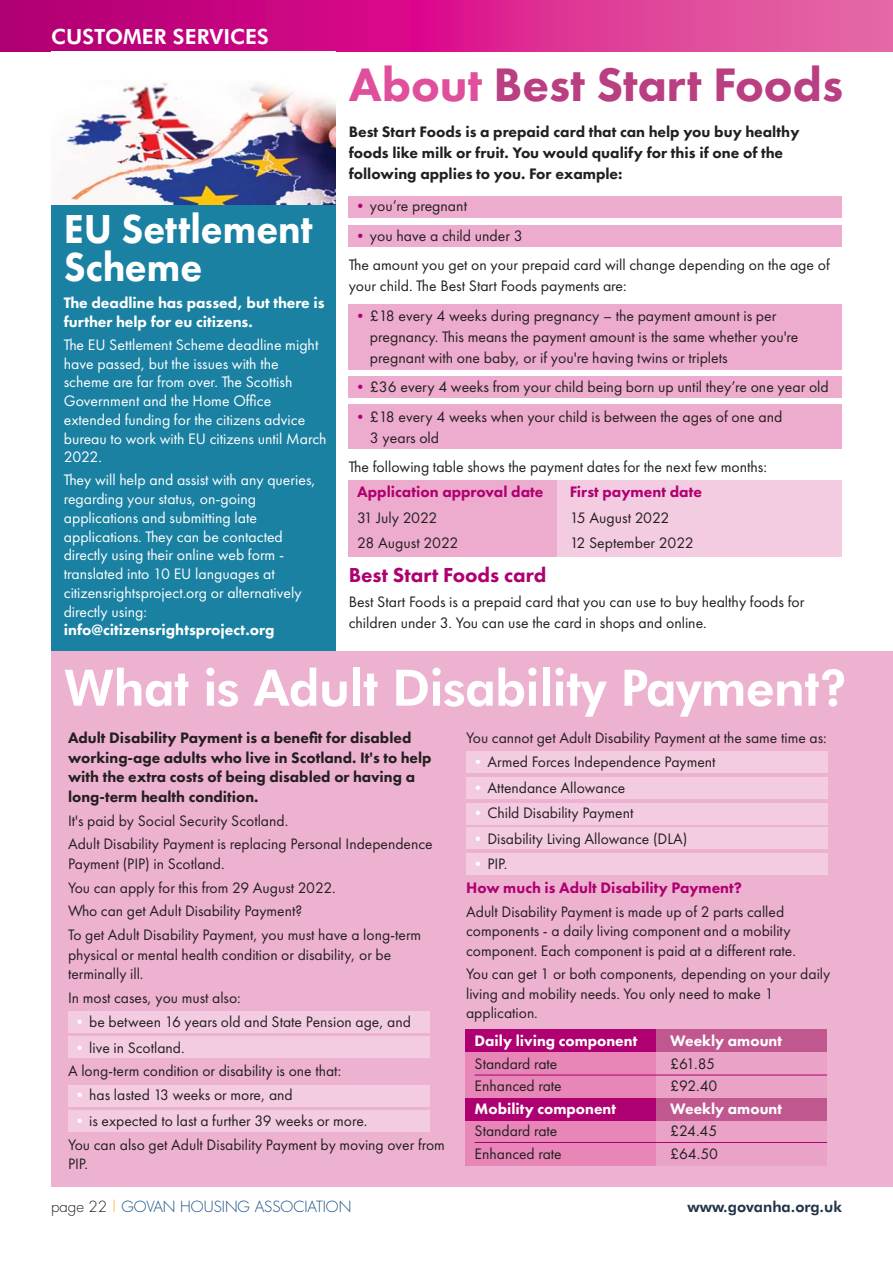
<style>
.page{position:relative;width:893px;height:1263px;background:#fff}
.page>*{position:absolute;margin:0;border:0;box-sizing:border-box;transform-origin:0 0}
.t1{font:800 50.25px "Futura BT";letter-spacing:-.015em;color:#fff}
.t2{font:800 48.75px "Futura PT";color:#b93e82}
.t3{font:800 42px/38.2px "Futura PT";color:#fff;scale:.95 1}
.t4{font:800 21px "Futura PT";color:#ae0070}
.t5{font:800 21px "Futura BT";color:#fff}
.t6{font:15.75px/23.7px "Futura PT";color:#231f20}
.t7{font:15.75px/18.8px "Futura PT";color:#fff}
.t8{font:800 15.75px/19.5px "Futura PT";color:#231f20}
.t9{font:800 15.75px/18.8px "Futura PT";color:#fff}
.t10{font:800 15.75px/23.7px "Futura PT";color:#ae0070}
.t11{font:300 15px "Futura";color:#164f85}
.t12{font:800 15px "Futura BT";color:#223447}
.s1{color:#e04f9c}
.s2{font-size:15.3px;color:#ae0070}
.s3{font-size:15.3px;color:#fff}
.s4{font-weight:400;font-size:15.3px;color:#fff}
.s5{font-weight:400;color:#231f20}
.s6{color:#231f20}
.s7{color:#f3b21c}
</style>
<div class="page">
<div style="left:349px;top:196px;width:493px;height:21px;background:#edabcd"></div>
<div style="left:349px;top:225px;width:493px;height:22px;background:#edabcd"></div>
<div style="left:349px;top:304px;width:493px;height:65px;background:#edabcd"></div>
<div style="left:349px;top:376px;width:493px;height:22px;background:#edabcd"></div>
<div style="left:349px;top:404px;width:493px;height:45px;background:#edabcd"></div>
<div style="left:349px;top:480px;width:493px;height:77px;background:#edabcd"></div>
<div style="left:557px;top:480px;width:285px;height:77px;background:#f4cce1"></div>
<div style="left:51px;top:47px;width:285px;height:825px;background:#1a81a2"></div>
<div style="left:51px;top:651px;width:842px;height:535px;background:#eeb2d1"></div>
<svg style="left:0;top:0;width:892px;height:51px;background:#d3248c"></svg>
<hr style="left:892px;top:0;width:1px;height:51px;background:#e568a8">
<hr style="left:892px;top:829px;width:1px;height:357px;background:#5294b1">
<div style="left:68px;top:1011px;width:361px;height:21px;background:#f4cce1"></div>
<div style="left:68px;top:1037px;width:361px;height:21px;background:#f4cce1"></div>
<div style="left:68px;top:1085px;width:361px;height:21px;background:#f4cce1"></div>
<div style="left:68px;top:1111px;width:361px;height:21px;background:#f4cce1"></div>
<div style="left:466px;top:751px;width:362px;height:22px;background:#f4cce1"></div>
<div style="left:466px;top:777px;width:362px;height:21px;background:#f4cce1"></div>
<div style="left:466px;top:803px;width:362px;height:21px;background:#f4cce1"></div>
<div style="left:466px;top:827px;width:362px;height:22px;background:#f4cce1"></div>
<div style="left:466px;top:853px;width:362px;height:21px;background:#f4cce1"></div>
<div style="left:466px;top:1029px;width:361px;height:136px;background:#ae0070"></div>
<div style="left:656px;top:1029px;width:171px;height:136px;background:#c0588f"></div>
<div style="left:466px;top:1053px;width:361px;height:113px;background:#e786b7"></div>
<div style="left:656px;top:1053px;width:171px;height:113px;background:#eba2c7"></div>
<div style="left:466px;top:1098px;width:361px;height:22px;background:#ae0070"></div>
<div style="left:656px;top:1098px;width:171px;height:22px;background:#c0588f"></div>
<hr style="left:475px;top:1075px;width:352px;height:1px;background:#ae0070">
<hr style="left:475px;top:1142px;width:352px;height:1px;background:#ae0070">
<img style="left:51px;top:51px;width:285px;height:153px">
<h3 class="t5" style="left:51px;top:26px;width:220px">CUSTOMER SERVICES</h3>
<h3 class="t3" style="left:64px;top:209px;width:264px">EU Settlement<br>Scheme</h3>
<p class="t9" style="left:64px;top:293px;width:262px">The deadline has passed, but there is further help for eu citizens.</p>
<p class="t7" style="left:64px;top:337px;width:264px">The EU Settlement Scheme deadline might have passed, but the issues with the scheme are far from over. The Scottish Government and the Home Office extended funding for the citizens advice bureau to work with EU citizens until March 2022.</p>
<p class="t7" style="left:64px;top:472px;width:254px">They will help and assist with any queries, regarding your status, on-going applications and submitting late applications. They can be contacted directly using their online web form - translated into 10 EU languages at citizensrightsproject.org or alternatively directly using:</p>
<p class="t9" style="left:64px;top:620px;width:212px">info@citizensrightsproject.org</p>
<h2 class="t2" style="left:349px;top:56px;width:496px"><span class="s1">About</span> Best Start Foods</h2>
<p class="t8" style="left:349px;top:122px;width:452px;line-height:21px">Best Start Foods is a prepaid card that can help you buy healthy foods like milk or fruit. You would qualify for this if one of the following applies to you. For example:</p>
<p class="t6" style="left:353px;top:196px;width:116px"><span class="s2">•</span>you’re pregnant</p>
<p class="t6" style="left:349px;top:222px;width:483px;line-height:29.5px"><span class="s2">•</span>you have a child under 3<br>The amount you get on your prepaid card will change depending on the age of</p>
<p class="t6" style="left:349px;top:276px;width:280px">your child. The Best Start Foods payments are:</p>
<p class="t6" style="left:370px;top:306px;width:430px;line-height:21px;text-indent:-17px"><span class="s2">•</span>£18 every 4 weeks during pregnancy – the payment amount is per pregnancy. This means the payment amount is the same whether you're pregnant with one baby, or if you're having twins or triplets</p>
<p class="t6" style="left:353px;top:377px;width:477px"><span class="s2">•</span>£36 every 4 weeks from your child being born up until they’re one year old</p>
<p class="t6" style="left:370px;top:407px;width:414px;line-height:21px;text-indent:-17px"><span class="s2">•</span>£18 every 4 weeks when your child is between the ages of one and<br>3 years old</p>
<p class="t6" style="left:349px;top:457px;width:420px">The following table shows the payment dates for the next few months:</p>
<p class="t10" style="left:357px;top:480px;width:188px">Application approval date</p>
<p class="t10" style="left:570px;top:480px;width:134px">First payment date</p>
<p class="t6" style="left:357px;top:507px;width:82px">31 July 2022</p>
<p class="t6" style="left:570px;top:507px;width:101px">15 August 2022</p>
<p class="t6" style="left:357px;top:532px;width:103px">28 August 2022</p>
<p class="t6" style="left:570px;top:532px;width:125px">12 September 2022</p>
<h3 class="t4" style="left:349px;top:562px;width:199px">Best Start Foods card</h3>
<p class="t6" style="left:349px;top:593px;width:457px;line-height:21px">Best Start Foods is a prepaid card that you can use to buy healthy foods for children under 3. You can use the card in shops and online.</p>
<h1 class="t1" style="left:64px;top:663px;width:786px">What is Adult Disability Payment?</h1>
<p class="t8" style="left:68px;top:728px;width:365px">Adult Disability Payment is a benefit for disabled working-age adults who live in Scotland. It's to help with the extra costs of being disabled or having a long-term health condition.</p>
<p class="t6" style="left:68px;top:810px;width:366px">It's paid by Social Security Scotland.<br>Adult Disability Payment is replacing Personal Independence</p>
<p class="t6" style="left:68px;top:853px;width:355px">Payment (PIP) in Scotland.<br>You can apply for this from 29 August 2022.<br>Who can get Adult Disability Payment?<br>To get Adult Disability Payment, you must have a long-term</p>
<p class="t6" style="left:68px;top:946px;width:325px;line-height:19.5px">physical or mental health condition or disability, or be terminally ill.</p>
<p class="t6" style="left:68px;top:987px;width:174px">In most cases, you must also:</p>
<p class="t6" style="left:72px;top:1011px;width:340px"><span class="s3">•</span>be between 16 years old and State Pension age, and</p>
<p class="t6" style="left:68px;top:1037px;width:275px"><span class="s3">•</span>live in Scotland.<br>A long-term condition or disability is one that:</p>
<p class="t6" style="left:72px;top:1084px;width:222px"><span class="s3">•</span>has lasted 13 weeks or more, and</p>
<p class="t6" style="left:68px;top:1110px;width:378px"><span class="s3">•</span>is expected to last a further 39 weeks or more.<br>You can also get Adult Disability Payment by moving over from</p>
<p class="t6" style="left:68px;top:1154px;width:22px">PIP.</p>
<p class="t6" style="left:466px;top:728px;width:362px">You cannot get Adult Disability Payment at the same time as:</p>
<p class="t6" style="left:470px;top:752px;width:247px"><span class="s3">•</span>Armed Forces Independence Payment</p>
<p class="t6" style="left:470px;top:777px;width:157px"><span class="s3">•</span>Attendance Allowance</p>
<p class="t6" style="left:470px;top:802px;width:165px"><span class="s3">•</span>Child Disability Payment</p>
<p class="t6" style="left:470px;top:828px;width:218px"><span class="s3">•</span>Disability Living Allowance (DLA)</p>
<p class="t10" style="left:466px;top:852px;width:277px"><span class="s4">•</span><span class="s5">PIP.<br></span>How much is Adult Disability Payment?</p>
<p class="t6" style="left:466px;top:903px;width:331px;line-height:19.5px">Adult Disability Payment is made up of 2 parts called components - a daily living component and a mobility component. Each component is paid at a different rate.</p>
<p class="t6" style="left:466px;top:966px;width:366px;line-height:19.5px">You can get 1 or both components, depending on your daily living and mobility needs. You only need to make 1 application.</p>
<p class="t9" style="left:475px;top:1031px;width:164px">Daily living component</p>
<p class="t9" style="left:670px;top:1031px;width:113px">Weekly amount</p>
<p class="t6" style="left:475px;top:1053px;width:84px">Standard rate</p>
<p class="t6" style="left:670px;top:1053px;width:46px">£61.85</p>
<p class="t6" style="left:475px;top:1076px;width:89px">Enhanced rate</p>
<p class="t6" style="left:670px;top:1076px;width:49px">£92.40</p>
<p class="t9" style="left:475px;top:1099px;width:143px">Mobility component</p>
<p class="t9" style="left:670px;top:1099px;width:113px">Weekly amount</p>
<p class="t6" style="left:475px;top:1121px;width:84px">Standard rate</p>
<p class="t6" style="left:670px;top:1121px;width:49px">£24.45</p>
<p class="t6" style="left:475px;top:1143px;width:89px">Enhanced rate</p>
<p class="t6" style="left:670px;top:1143px;width:49px">£64.50</p>
<p class="t11" style="left:51px;top:1199px;width:302px"><span class="s6">page 22</span> <span class="s7">|</span> GOVAN HOUSING ASSOCIATION</p>
<p class="t12" style="left:688px;top:1199px;width:156px">www.govanha.org.uk</p>
</div>
